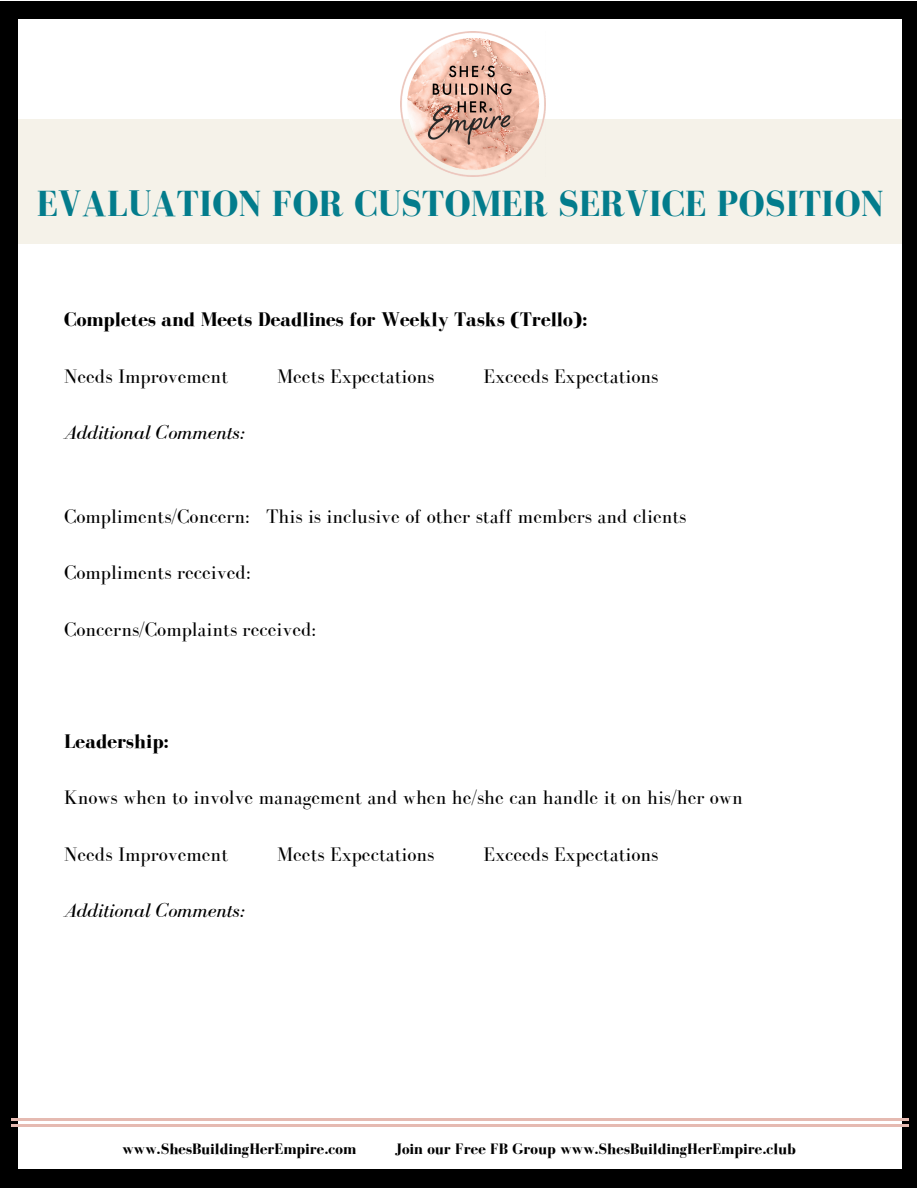
<style>
.page{position:relative;width:918px;height:1188px;background:#fff}
.page>*{position:absolute;margin:0;border:0;box-sizing:border-box;transform-origin:0 0}
.t1{font:700 37.35px "Bodoni FLF";color:#037c8c}
.t2{font:20.25px "Bodoni FLF";color:#000}
.t3{font:700 20.25px "Bodoni FLF";color:#000}
.t4{font:italic 20.25px "Bodoni FLF";color:#000}
.t5{font:700 15.6px "Bodoni FLF";color:#000}
</style>
<div class="page">
<div style="left:0;top:2px;width:916px;height:1186px;background:#000"></div>
<div style="left:18px;top:19px;width:883px;height:1150px;background:#fff"></div>
<hr style="left:11px;top:1119px;width:898px;height:2px;background:#e5bab1">
<hr style="left:11px;top:1124px;width:898px;height:3px;background:#e5bab1">
<div style="left:18px;top:119px;width:883px;height:125px;background:#f5f2e9"></div>
<img style="left:400px;top:32px;width:146px;height:145px">
<h1 class="t1" style="left:37px;top:183px;width:848px">EVALUATION FOR CUSTOMER SERVICE POSITION</h1>
<p class="t3" style="left:64px;top:309px;width:525px">Completes and Meets Deadlines for Weekly Tasks (Trello):</p>
<p class="t2" style="left:64px;top:365px;width:166px">Needs Improvement</p>
<p class="t2" style="left:277px;top:365px;width:159px">Meets Expectations</p>
<p class="t2" style="left:483px;top:365px;width:177px">Exceeds Expectations</p>
<p class="t4" style="left:64px;top:421px;width:182px">Additional Comments:</p>
<p class="t2" style="left:64px;top:505px;width:624px">Compliments/Concern: This is inclusive of other staff members and clients</p>
<p class="t2" style="left:64px;top:562px;width:188px">Compliments received:</p>
<p class="t2" style="left:64px;top:618px;width:254px">Concerns/Complaints received:</p>
<p class="t3" style="left:64px;top:730px;width:107px">Leadership:</p>
<p class="t2" style="left:64px;top:787px;width:680px">Knows when to involve management and when he/she can handle it on his/her own</p>
<p class="t2" style="left:64px;top:843px;width:166px">Needs Improvement</p>
<p class="t2" style="left:277px;top:843px;width:159px">Meets Expectations</p>
<p class="t2" style="left:483px;top:843px;width:177px">Exceeds Expectations</p>
<p class="t4" style="left:64px;top:899px;width:182px">Additional Comments:</p>
<p class="t5" style="left:122px;top:1141px;width:236px">www.ShesBuildingHerEmpire.com</p>
<p class="t5" style="left:395px;top:1141px;width:402px">Join our Free FB Group www.ShesBuildingHerEmpire.club</p>
</div>
